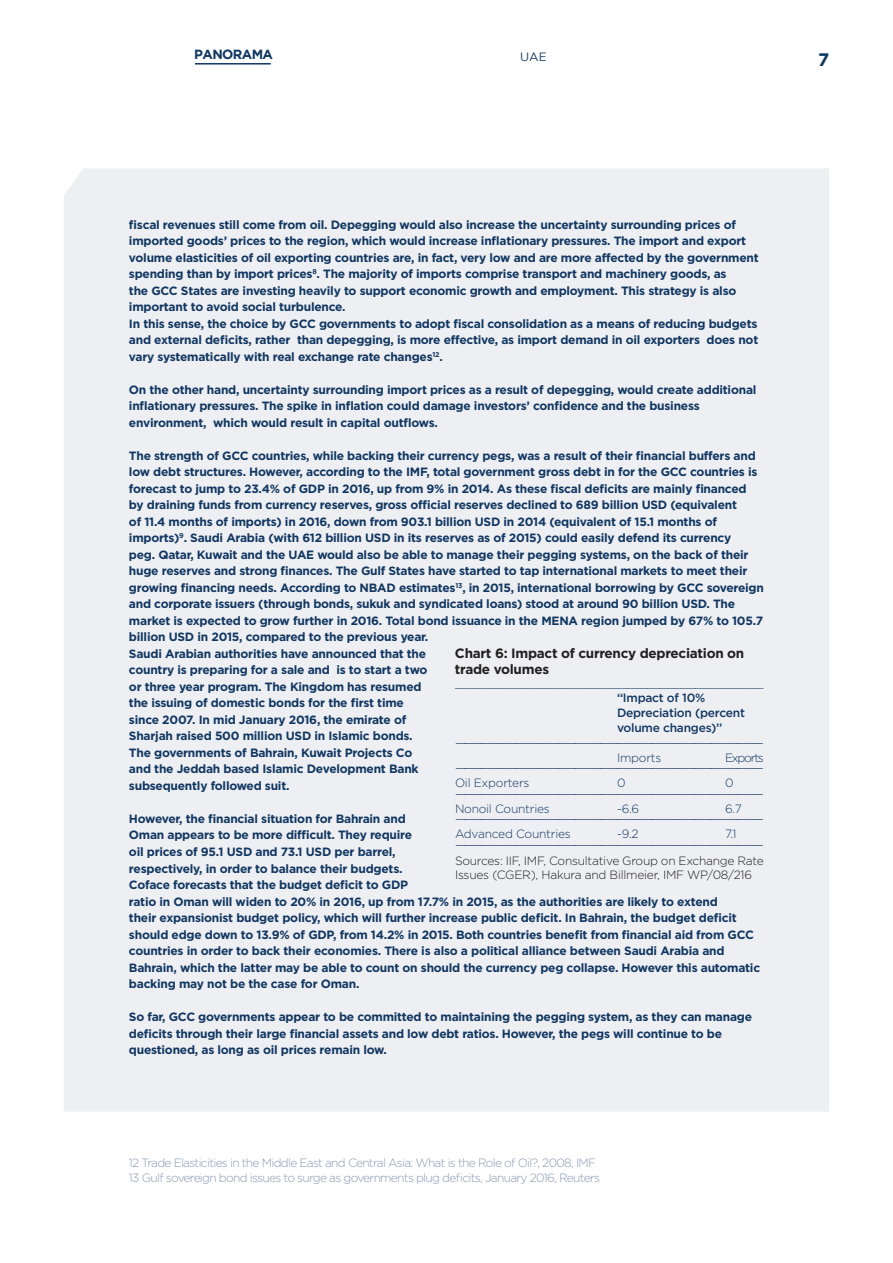
<style>
.page{position:relative;width:893px;height:1263px;background:#fff}
.page>*{position:absolute;margin:0;border:0;box-sizing:border-box;transform-origin:0 0}
.t1{font:700 18px "Gotham";color:#113761}
.t2{font:700 13.5px/16.5px "Gotham";letter-spacing:-.02em;color:#231f20}
.t3{font:700 13.2px "Gotham";letter-spacing:-.045em;color:#113761}
.ENCADRÉ{font:700 12px/16.5px "Gotham";letter-spacing:-.02em;color:#113761}
.Texte_courant{font:300 12px "Gotham";letter-spacing:-.02em;color:#113761}
.NOTE_DE_BAS_DE_PAGE{font:300 12px "Gotham";letter-spacing:-.06em;color:#8a9ab3}
.Texte_courant-2{font:300 12px/14.4px "Gotham";letter-spacing:-.02em;color:#231f20}
.Texte_courant-3{font:500 12px "Gotham";letter-spacing:-.02em;color:#113761}
.Texte_courant-4{font:300 12px "Gotham";letter-spacing:-.1em;color:#113761}
.t4{font:12px "Gotham";color:#113761}
</style>
<div class="page">
<hr style="left:195px;top:63px;width:76px;height:2px;background:#113761">
<div style="left:64px;top:168px;width:765px;height:944px;background:#eeeff3"></div>
<p class="t3" style="left:194px;top:47px;width:80px">PANORAMA</p>
<p class="t4" style="left:520px;top:50px;width:28px">UAE</p>
<h1 class="t1" style="left:818px;top:50px;width:13px">7</h1>
<p class="ENCADRÉ" style="left:129px;top:216px;width:631px">fiscal revenues still come from oil. Depegging would also increase the uncertainty surrounding prices of imported goods’ prices to the region, which would increase inflationary pressures. The import and export volume elasticities of oil exporting countries are, in fact, very low and are more affected by the government spending than by import prices<sup>8</sup>. The majority of imports comprise transport and machinery goods, as<br>the GCC States are investing heavily to support economic growth and employment. This strategy is also important to avoid social turbulence.</p>
<p class="ENCADRÉ" style="left:129px;top:315px;width:631px;text-align:justify">In this sense, the choice by GCC governments to adopt fiscal consolidation as a means of reducing budgets and external deficits, rather than depegging, is more effective, as import demand in oil exporters does not vary systematically with real exchange rate changes<sup>12</sup>.</p>
<p class="ENCADRÉ" style="left:129px;top:381px;width:629px">On the other hand, uncertainty surrounding import prices as a result of depegging, would create additional inflationary pressures. The spike in inflation could damage investors’ confidence and the business environment, which would result in capital outflows.</p>
<p class="ENCADRÉ" style="left:129px;top:447px;width:636px">The strength of GCC countries, while backing their currency pegs, was a result of their financial buffers and low debt structures. However, according to the IMF, total government gross debt in for the GCC countries is forecast to jump to 23.4% of GDP in 2016, up from 9% in 2014. As these fiscal deficits are mainly financed by draining funds from currency reserves, gross official reserves declined to 689 billion USD (equivalent<br>of 11.4 months of imports) in 2016, down from 903.1 billion USD in 2014 (equivalent of 15.1 months of imports)<sup>9</sup>. Saudi Arabia (with 612 billion USD in its reserves as of 2015) could easily defend its currency<br>peg. Qatar, Kuwait and the UAE would also be able to manage their pegging systems, on the back of their huge reserves and strong finances. The Gulf States have started to tap international markets to meet their growing financing needs. According to NBAD estimates<sup>13</sup>, in 2015, international borrowing by GCC sovereign and corporate issuers (through bonds, sukuk and syndicated loans) stood at around 90 billion USD. The market is expected to grow further in 2016. Total bond issuance in the MENA region jumped by 67% to 105.7 billion USD in 2015, compared to the previous year.<br>Saudi Arabian authorities have announced that the<br>country is preparing for a sale and is to start a two<br>or three year program. The Kingdom has resumed<br>the issuing of domestic bonds for the first time<br>since 2007. In mid January 2016, the emirate of<br>Sharjah raised 500 million USD in Islamic bonds.<br>The governments of Bahrain, Kuwait Projects Co<br>and the Jeddah based Islamic Development Bank<br>subsequently followed suit.</p>
<p class="ENCADRÉ" style="left:129px;top:810px;width:633px">However, the financial situation for Bahrain and<br>Oman appears to be more difficult. They require<br>oil prices of 95.1 USD and 73.1 USD per barrel,<br>respectively, in order to balance their budgets.<br>Coface forecasts that the budget deficit to GDP<br>ratio in Oman will widen to 20% in 2016, up from 17.7% in 2015, as the authorities are likely to extend<br>their expansionist budget policy, which will further increase public deficit. In Bahrain, the budget deficit should edge down to 13.9% of GDP, from 14.2% in 2015. Both countries benefit from financial aid from GCC countries in order to back their economies. There is also a political alliance between Saudi Arabia and Bahrain, which the latter may be able to count on should the currency peg collapse. However this automatic backing may not be the case for Oman.</p>
<p class="ENCADRÉ" style="left:129px;top:1008px;width:625px">So far, GCC governments appear to be committed to maintaining the pegging system, as they can manage deficits through their large financial assets and low debt ratios. However, the pegs will continue to be questioned, as long as oil prices remain low.</p>
<p class="t2" style="left:455px;top:644px;width:291px">Chart 6: Impact of currency depreciation on trade volumes</p>
<p class="Texte_courant" style="left:455px;top:675px;width:310px">_____________________________________________</p>
<p class="Texte_courant-3" style="left:617px;top:691px;width:90px">‘‘Impact of 10%</p>
<p class="Texte_courant-3" style="left:617px;top:706px;width:129px">Depreciation (percent</p>
<p class="Texte_courant-3" style="left:617px;top:721px;width:107px">volume changes)’’</p>
<p class="Texte_courant" style="left:455px;top:735px;width:310px">————————————————————————————————————</p>
<p class="Texte_courant" style="left:617px;top:750px;width:46px">Imports</p>
<p class="Texte_courant-4" style="left:725px;top:750px;width:40px">Exports</p>
<p class="Texte_courant" style="left:455px;top:760px;width:310px">————————————————————————————————————</p>
<p class="Texte_courant" style="left:455px;top:775px;width:76px">Oil Exporters</p>
<p class="Texte_courant" style="left:617px;top:775px;width:10px">0</p>
<p class="Texte_courant" style="left:725px;top:775px;width:10px">0</p>
<p class="Texte_courant" style="left:455px;top:786px;width:310px">————————————————————————————————————</p>
<p class="Texte_courant" style="left:455px;top:801px;width:96px">Nonoil Countries</p>
<p class="Texte_courant" style="left:617px;top:801px;width:24px">-6.6</p>
<p class="Texte_courant" style="left:725px;top:801px;width:18px">6.7</p>
<p class="Texte_courant" style="left:455px;top:811px;width:310px">————————————————————————————————————</p>
<p class="Texte_courant" style="left:455px;top:826px;width:117px">Advanced Countries</p>
<p class="Texte_courant" style="left:617px;top:826px;width:23px">-9.2</p>
<p class="Texte_courant" style="left:725px;top:826px;width:13px">7.1</p>
<p class="Texte_courant" style="left:455px;top:837px;width:310px">————————————————————————————————————</p>
<p class="Texte_courant-2" style="left:455px;top:853px;width:310px">Sources: IIF, IMF, Consultative Group on Exchange Rate<br>Issues (CGER), Hakura and Billmeier, IMF WP/08/216</p>
<p class="NOTE_DE_BAS_DE_PAGE" style="left:129px;top:1155px;width:469px">12 Trade Elasticities in the Middle East and Central Asia: What is the Role of Oil?, 2008, IMF</p>
<p class="NOTE_DE_BAS_DE_PAGE" style="left:129px;top:1170px;width:473px">13 Gulf sovereign bond issues to surge as governments plug deficits, January 2016, Reuters</p>
</div>
